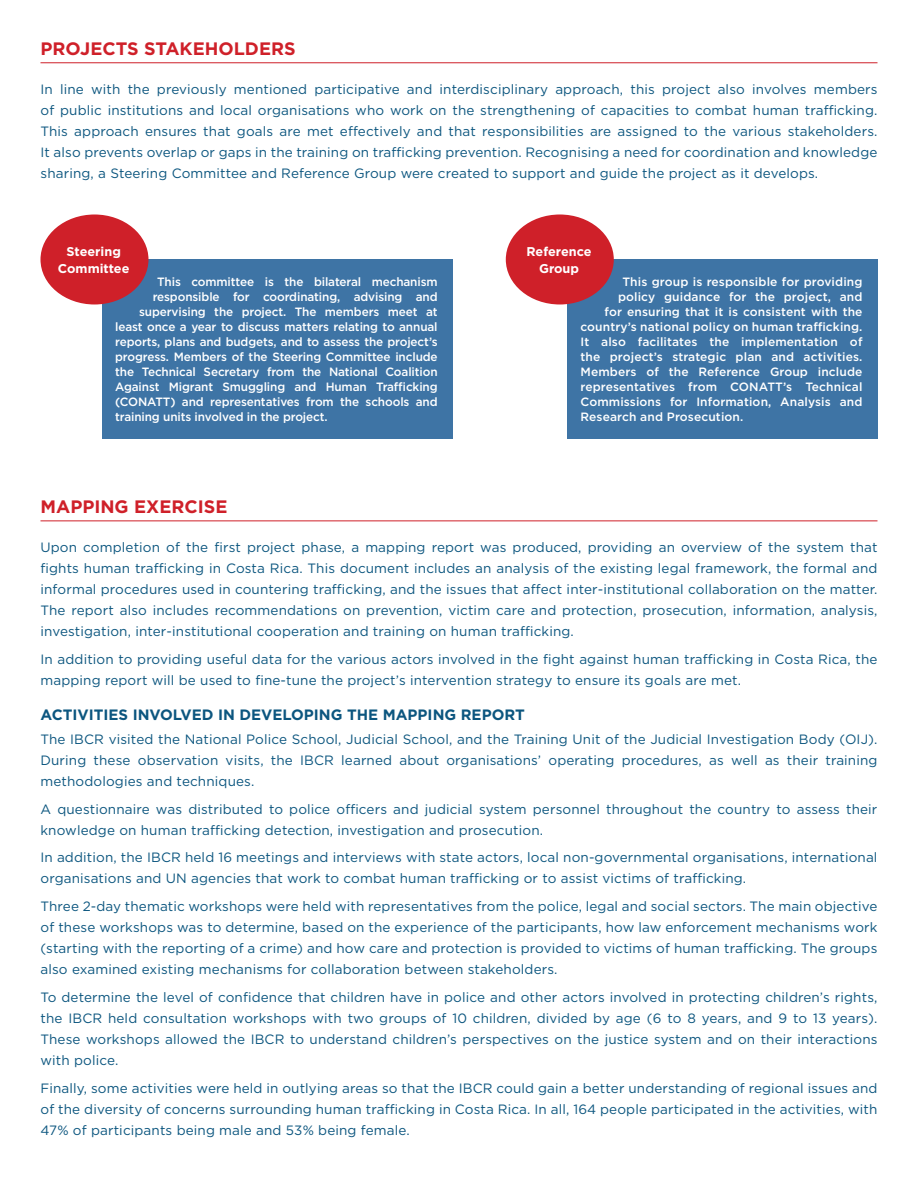
<style>
.page{position:relative;width:918px;height:1188px;background:#fff}
.page>*{position:absolute;margin:0;border:0;box-sizing:border-box;transform-origin:0 0}
.INTERTITRE_rouge{font:700 18px "Gotham";color:#cf2029}
.INTERTITRE_niv_2{font:700 15px "Gotham";color:#0c567f}
.TEXTE_COURANT{font:13.5px/21px "Gotham";letter-spacing:.01em;color:#0c567f;text-align:justify}
.t1{font:700 12.75px/16.2px "Gotham";color:#fff;text-align:center}
.TEXTE_COURANT-2{font:500 12px "Gotham";letter-spacing:-.01em;color:#fff}
.TEXTE_COURANT-3{font:500 12px "Gotham";letter-spacing:.01em;color:#fff}
</style>
<div class="page">
<hr style="left:40px;top:62px;width:838px;height:1px;background:#cf2029">
<hr style="left:40px;top:520px;width:838px;height:1px;background:#cf2029">
<div style="left:102px;top:259px;width:351px;height:180px;background:#3e74a5"></div>
<div style="left:40px;top:214px;width:108px;height:90px;background:#cf2029;border-radius:50%"></div>
<div style="left:567px;top:259px;width:311px;height:180px;background:#3e74a5"></div>
<div style="left:506px;top:214px;width:108px;height:90px;background:#cf2029;border-radius:50%"></div>
<p class="INTERTITRE_rouge" style="left:40px;top:37px;width:257px">PROJECTS STAKEHOLDERS</p>
<p class="TEXTE_COURANT" style="left:40px;top:78px;width:839px">In line with the previously mentioned participative and interdisciplinary approach, this project also involves members of public institutions and local organisations who work on the strengthening of capacities to combat human trafficking.<br>This approach ensures that goals are met effectively and that responsibilities are assigned to the various stakeholders.<br>It also prevents overlap or gaps in the training on trafficking prevention. Recognising a need for coordination and knowledge sharing, a Steering Committee and Reference Group were created to support and guide the project as it develops.</p>
<p class="t1" style="left:58px;top:244px;width:73px">Steering<br>Committee</p>
<p class="TEXTE_COURANT-2" style="left:157px;top:274px;width:282px">This committee is the bilateral mechanism</p>
<p class="TEXTE_COURANT-2" style="left:153px;top:289px;width:287px">responsible for coordinating, advising and</p>
<p class="TEXTE_COURANT-2" style="left:139px;top:304px;width:300px">supervising the project. The members meet at</p>
<p class="TEXTE_COURANT-2" style="left:115px;top:319px;width:324px">least once a year to discuss matters relating to annual</p>
<p class="TEXTE_COURANT-2" style="left:115px;top:334px;width:324px">reports, plans and budgets, and to assess the project’s</p>
<p class="TEXTE_COURANT-2" style="left:115px;top:349px;width:324px">progress. Members of the Steering Committee include</p>
<p class="TEXTE_COURANT-2" style="left:115px;top:364px;width:324px">the Technical Secretary from the National Coalition</p>
<p class="TEXTE_COURANT-2" style="left:115px;top:379px;width:324px">Against Migrant Smuggling and Human Trafficking</p>
<p class="TEXTE_COURANT-2" style="left:115px;top:394px;width:324px">(CONATT) and representatives from the schools and</p>
<p class="TEXTE_COURANT-2" style="left:115px;top:409px;width:214px">training units involved in the project.</p>
<p class="t1" style="left:527px;top:244px;width:67px">Reference<br>Group</p>
<p class="TEXTE_COURANT-3" style="left:622px;top:274px;width:242px">This group is responsible for providing</p>
<p class="TEXTE_COURANT-3" style="left:618px;top:289px;width:246px">policy guidance for the project, and</p>
<p class="TEXTE_COURANT-3" style="left:604px;top:304px;width:260px">for ensuring that it is consistent with the</p>
<p class="TEXTE_COURANT-3" style="left:580px;top:319px;width:284px">country’s national policy on human trafficking.</p>
<p class="TEXTE_COURANT-3" style="left:580px;top:334px;width:284px">It also facilitates the implementation of</p>
<p class="TEXTE_COURANT-3" style="left:580px;top:349px;width:284px">the project’s strategic plan and activities.</p>
<p class="TEXTE_COURANT-3" style="left:580px;top:364px;width:283px">Members of the Reference Group include</p>
<p class="TEXTE_COURANT-3" style="left:580px;top:379px;width:283px">representatives from CONATT’s Technical</p>
<p class="TEXTE_COURANT-3" style="left:580px;top:394px;width:284px">Commissions for Information, Analysis and</p>
<p class="TEXTE_COURANT-3" style="left:580px;top:409px;width:164px">Research and Prosecution.</p>
<p class="INTERTITRE_rouge" style="left:40px;top:495px;width:188px">MAPPING EXERCISE</p>
<p class="TEXTE_COURANT" style="left:40px;top:536px;width:839px">Upon completion of the first project phase, a mapping report was produced, providing an overview of the system that fights human trafficking in Costa Rica. This document includes an analysis of the existing legal framework, the formal and informal procedures used in countering trafficking, and the issues that affect inter-institutional collaboration on the matter.<br>The report also includes recommendations on prevention, victim care and protection, prosecution, information, analysis, investigation, inter-institutional cooperation and training on human trafficking.</p>
<p class="TEXTE_COURANT" style="left:40px;top:648px;width:839px">In addition to providing useful data for the various actors involved in the fight against human trafficking in Costa Rica, the mapping report will be used to fine-tune the project’s intervention strategy to ensure its goals are met.</p>
<p class="INTERTITRE_niv_2" style="left:40px;top:705px;width:486px">ACTIVITIES INVOLVED IN DEVELOPING THE MAPPING REPORT</p>
<p class="TEXTE_COURANT" style="left:40px;top:728px;width:839px">The IBCR visited the National Police School, Judicial School, and the Training Unit of the Judicial Investigation Body (OIJ).<br>During these observation visits, the IBCR learned about organisations’ operating procedures, as well as their training methodologies and techniques.</p>
<p class="TEXTE_COURANT" style="left:40px;top:798px;width:838px">A questionnaire was distributed to police officers and judicial system personnel throughout the country to assess their knowledge on human trafficking detection, investigation and prosecution.</p>
<p class="TEXTE_COURANT" style="left:40px;top:847px;width:839px">In addition, the IBCR held 16 meetings and interviews with state actors, local non-governmental organisations, international organisations and UN agencies that work to combat human trafficking or to assist victims of trafficking.</p>
<p class="TEXTE_COURANT" style="left:40px;top:896px;width:839px">Three 2-day thematic workshops were held with representatives from the police, legal and social sectors. The main objective of these workshops was to determine, based on the experience of the participants, how law enforcement mechanisms work (starting with the reporting of a crime) and how care and protection is provided to victims of human trafficking. The groups also examined existing mechanisms for collaboration between stakeholders.</p>
<p class="TEXTE_COURANT" style="left:40px;top:986px;width:839px">To determine the level of confidence that children have in police and other actors involved in protecting children’s rights, the IBCR held consultation workshops with two groups of 10 children, divided by age (6 to 8 years, and 9 to 13 years).<br>These workshops allowed the IBCR to understand children’s perspectives on the justice system and on their interactions with police.</p>
<p class="TEXTE_COURANT" style="left:40px;top:1077px;width:839px">Finally, some activities were held in outlying areas so that the IBCR could gain a better understanding of regional issues and of the diversity of concerns surrounding human trafficking in Costa Rica. In all, 164 people participated in the activities, with 47% of participants being male and 53% being female.</p>
</div>
